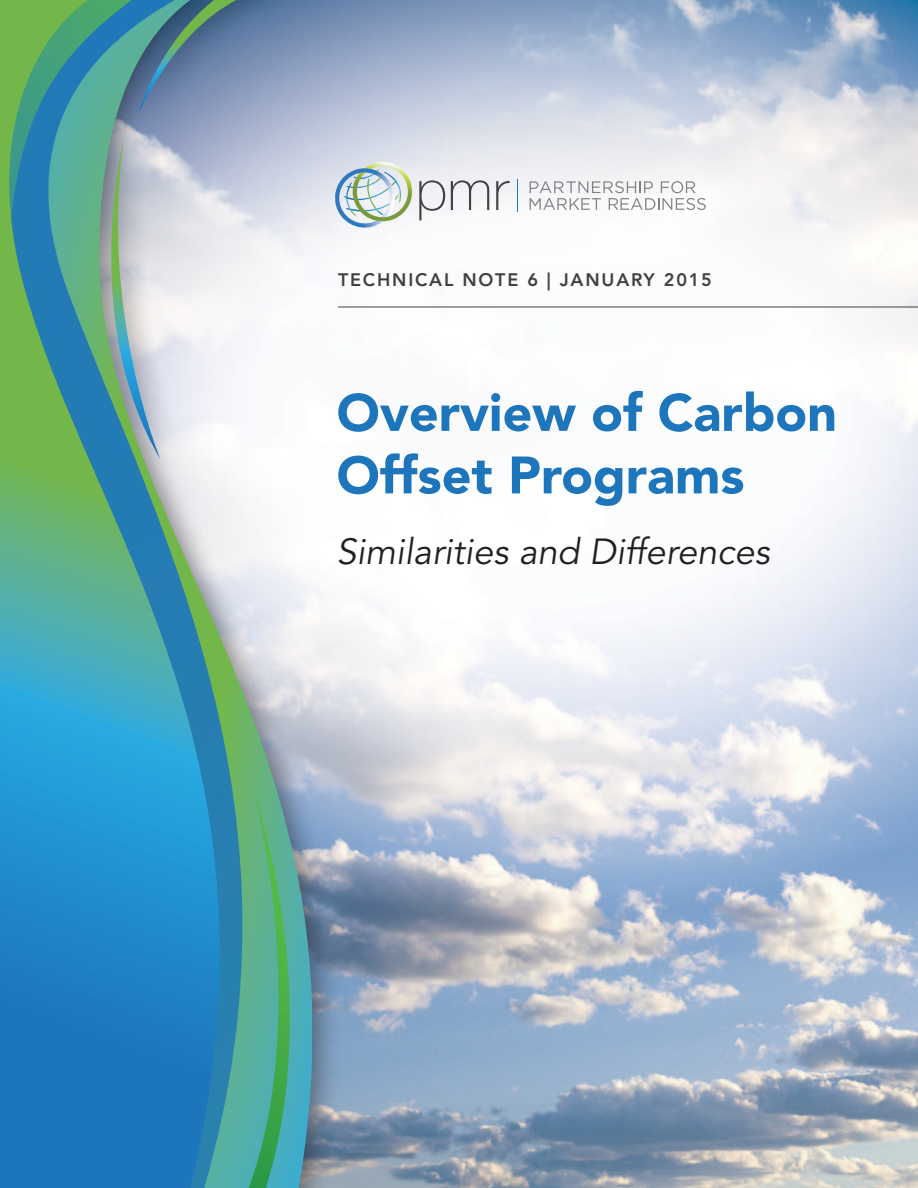
<style>
.page{position:relative;width:918px;height:1188px;background:#fff}
.page>*{position:absolute;margin:0;border:0;box-sizing:border-box;transform-origin:0 0}
.t1{font:900 52.05px/62.6px "Avenir LT Std";color:#1d76bc}
.t2{font:italic 36px "Avenir LT Std";color:#231f20}
.t3{font:800 18px "Avenir LT Std";letter-spacing:.1em;color:#414142}
</style>
<div class="page">
<img style="left:341px;top:0;width:577px;height:1188px">
<svg style="left:451px;top:180px;width:38px;height:30px"></svg>
<svg style="left:496px;top:181px;width:14px;height:29px"></svg>
<svg style="left:530px;top:181px;width:176px;height:29px"></svg>
<img style="left:341px;top:162px;width:104px;height:69px">
<hr style="left:518px;top:180px;width:1px;height:32px;background:#1d76bc">
<div style="left:0;top:0;width:341px;height:1188px;background:#231f20;opacity:.46"></div>
<svg style="left:295px;top:0;width:19px;height:1188px"></svg>
<svg style="left:295px;top:791px;width:18px;height:397px;background:#5c9caf"></svg>
<svg style="left:0;top:0;width:295px;height:1188px;background:#65a8b6"></svg>
<hr style="left:338px;top:307px;width:580px;height:1px;background:#414142">
<p class="t3" style="left:338px;top:269px;width:375px">TECHNICAL N OTE 6 | JAN UARY 2015</p>
<p class="t1" style="left:337px;top:381px;width:502px">Overview of Carbon<br>Offset Programs</p>
<p class="t2" style="left:337px;top:531px;width:435px">Similarities and Differences</p>
</div>
